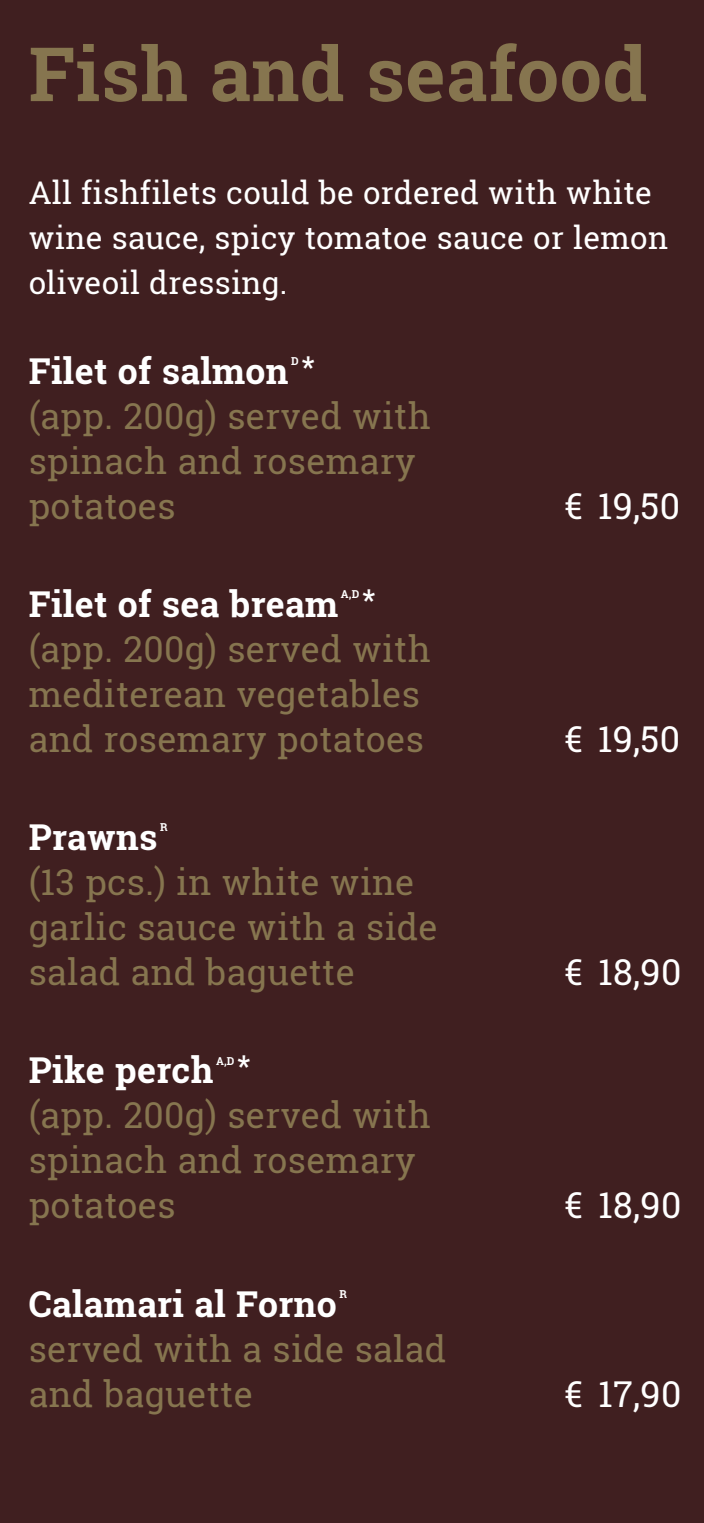
<style>
.page{position:relative;width:704px;height:1523px;background:#fff}
.page>*{position:absolute;margin:0;border:0;box-sizing:border-box;transform-origin:0 0}
.t1{font:700 75px "Roboto Slab";letter-spacing:.01em;color:#86754f}
.t2{font:35.62px/45px "Roboto Slab";letter-spacing:.01em;color:#86754f}
.t3{font:700 35.62px "Roboto Slab";letter-spacing:.01em;color:#fff}
.t4{font:35.62px "Roboto Slab";letter-spacing:.01em;color:#fff}
.t5{font:31.25px/45px "Roboto Slab";letter-spacing:.01em;color:#fff}
.t6{font:700 28.75px "Roboto Slab";color:#fff}
.t7{font:700 10.94px "Roboto Slab";color:#fff}
</style>
<div class="page">
<div style="left:0;top:0;width:703px;height:1522px;background:#401f20"></div>
<h1 class="t1" style="left:29px;top:22px;width:619px">Fish and seafood</h1>
<p class="t5" style="left:29px;top:169px;width:640px">All fishfilets could be ordered with white wine sauce, spicy tomatoe sauce or lemon oliveoil dressing.</p>
<p class="t3" style="left:29px;top:346px;width:261px">Filet of salmon</p>
<p class="t7" style="left:291px;top:353px;width:9px">D</p>
<p class="t6" style="left:302px;top:347px;width:14px">*</p>
<p class="t2" style="left:29px;top:393px;width:403px">(app. 200g) served with spinach and rosemary potatoes</p>
<p class="t3" style="left:29px;top:579px;width:311px">Filet of sea bream</p>
<p class="t7" style="left:341px;top:587px;width:20px">A,D</p>
<p class="t6" style="left:362px;top:580px;width:14px">*</p>
<p class="t2" style="left:29px;top:626px;width:403px">(app. 200g) served with mediterean vegetables and rosemary potatoes</p>
<p class="t3" style="left:29px;top:812px;width:130px">Prawns</p>
<p class="t7" style="left:160px;top:820px;width:9px">R</p>
<p class="t2" style="left:29px;top:859px;width:410px">(13 pcs.) in white wine garlic sauce with a side salad and baguette</p>
<p class="t3" style="left:29px;top:1046px;width:186px">Pike perch</p>
<p class="t7" style="left:216px;top:1053px;width:20px">A,D</p>
<p class="t6" style="left:237px;top:1046px;width:14px">*</p>
<p class="t2" style="left:29px;top:1092px;width:403px">(app. 200g) served with spinach and rosemary potatoes</p>
<p class="t3" style="left:29px;top:1279px;width:309px">Calamari al Forno</p>
<p class="t7" style="left:339px;top:1286px;width:9px">R</p>
<p class="t2" style="left:29px;top:1325px;width:419px">served with a side salad and baguette</p>
<p class="t4" style="left:564px;top:481px;width:117px">€ 19,50</p>
<p class="t4" style="left:564px;top:714px;width:117px">€ 19,50</p>
<p class="t4" style="left:564px;top:947px;width:118px">€ 18,90</p>
<p class="t4" style="left:564px;top:1181px;width:118px">€ 18,90</p>
<p class="t4" style="left:564px;top:1369px;width:118px">€ 17,90</p>
</div>
